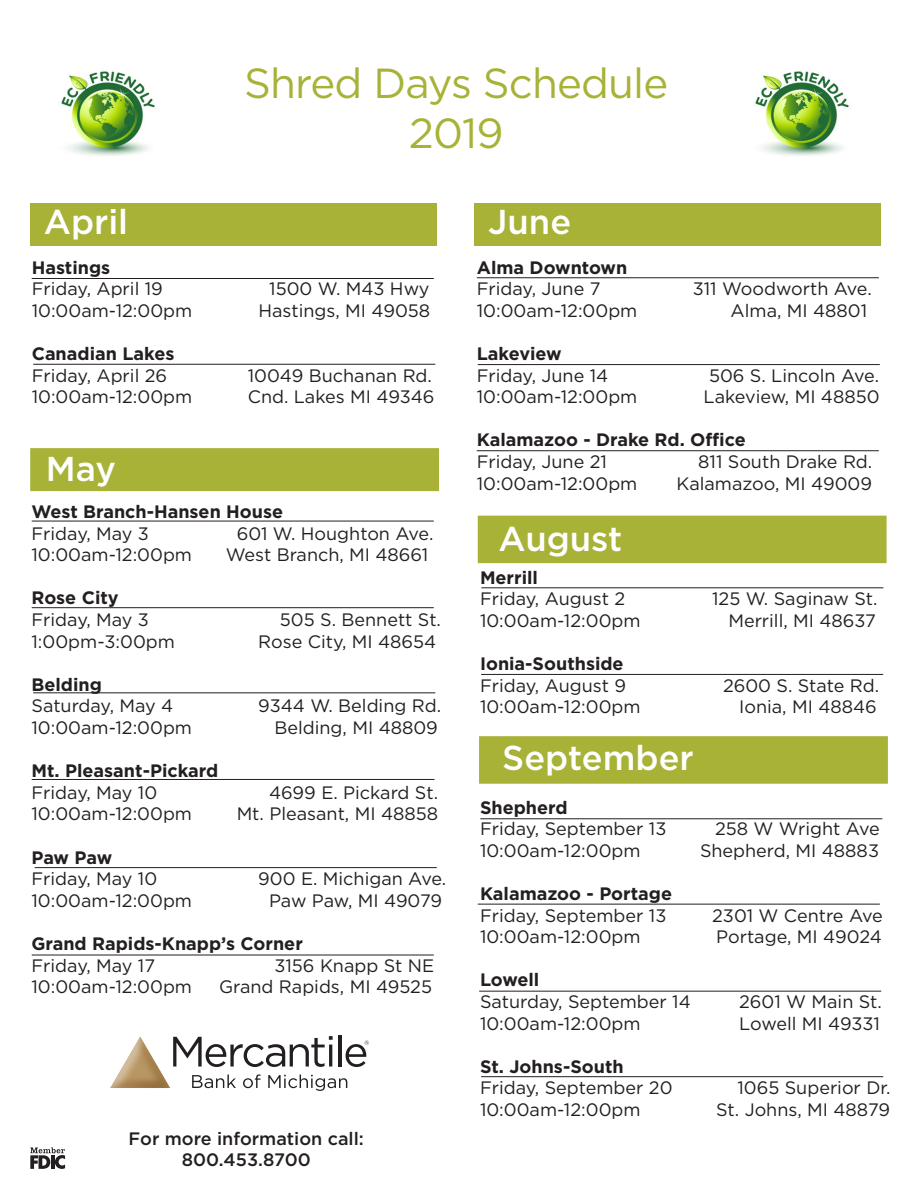
<style>
.page{position:relative;width:918px;height:1188px;background:#fff}
.page>*{position:absolute;margin:0;border:0;box-sizing:border-box;transform-origin:0 0}
.t1{font:42px "Gotham";letter-spacing:-.02em;color:#a7b237}
.t2{font:500 34.5px "Gotham";color:#fff}
.t3{font:18px "Gotham";color:#231f20}
.t4{font:700 18px "Gotham";color:#231f20}
.t5{font:500 18px "Gotham";color:#231f20}
</style>
<div class="page">
<div style="left:475px;top:203px;width:406px;height:43px;background:#a7b237"></div>
<div style="left:30px;top:203px;width:407px;height:43px;background:#a7b237"></div>
<div style="left:30px;top:448px;width:409px;height:43px;background:#a7b237;border:4px solid #a7b237"></div>
<hr style="left:32px;top:278px;width:402px;height:1px;background:#231f20">
<hr style="left:33px;top:364px;width:402px;height:1px;background:#231f20">
<hr style="left:32px;top:779px;width:403px;height:1px;background:#231f20">
<hr style="left:33px;top:692px;width:402px;height:1px;background:#231f20">
<hr style="left:32px;top:607px;width:402px;height:1px;background:#231f20">
<hr style="left:32px;top:521px;width:402px;height:1px;background:#231f20">
<hr style="left:35px;top:867px;width:402px;height:1px;background:#231f20">
<hr style="left:477px;top:277px;width:402px;height:1px;background:#231f20">
<hr style="left:478px;top:364px;width:402px;height:1px;background:#231f20">
<svg style="left:110px;top:1036px;width:259px;height:55px"></svg>
<svg style="left:30px;top:1148px;width:35px;height:21px"></svg>
<hr style="left:51px;top:1155px;width:3px;height:14px;background:#231f20">
<hr style="left:481px;top:587px;width:402px;height:1px;background:#231f20">
<hr style="left:481px;top:674px;width:402px;height:1px;background:#231f20">
<div style="left:478px;top:516px;width:409px;height:47px;background:#a7b237"></div>
<hr style="left:477px;top:450px;width:402px;height:1px;background:#231f20">
<img style="left:61px;top:71px;width:94px;height:85px">
<img style="left:755px;top:71px;width:94px;height:85px">
<div style="left:479px;top:736px;width:409px;height:48px;background:#a7b237;border:4px solid #a7b237"></div>
<hr style="left:480px;top:818px;width:402px;height:1px;background:#231f20">
<hr style="left:478px;top:904px;width:402px;height:1px;background:#231f20">
<hr style="left:479px;top:991px;width:402px;height:1px;background:#231f20">
<hr style="left:481px;top:1076px;width:402px;height:1px;background:#231f20">
<hr style="left:32px;top:955px;width:402px;height:1px;background:#231f20">
<p class="t1" style="left:244px;top:56px;width:426px">Shred Days Schedule</p>
<p class="t1" style="left:409px;top:107px;width:96px">2019</p>
<p class="t2" style="left:44px;top:199px;width:86px">April</p>
<p class="t2" style="left:488px;top:199px;width:84px">June</p>
<p class="t4" style="left:32px;top:255px;width:80px">Hastings</p>
<p class="t3" style="left:32px;top:277px;width:133px">Friday, April 19</p>
<p class="t3" style="left:269px;top:277px;width:162px">1500 W. M43 Hwy</p>
<p class="t3" style="left:32px;top:299px;width:162px">10:00am-12:00pm</p>
<p class="t3" style="left:259px;top:299px;width:173px">Hastings, MI 49058</p>
<p class="t4" style="left:32px;top:342px;width:144px">Canadian Lakes</p>
<p class="t3" style="left:32px;top:364px;width:137px">Friday, April 26</p>
<p class="t3" style="left:248px;top:364px;width:186px">10049 Buchanan Rd.</p>
<p class="t3" style="left:32px;top:385px;width:162px">10:00am-12:00pm</p>
<p class="t3" style="left:248px;top:385px;width:188px">Cnd. Lakes MI 49346</p>
<p class="t2" style="left:46px;top:446px;width:72px">May</p>
<p class="t4" style="left:32px;top:500px;width:253px">West Branch-Hansen House</p>
<p class="t3" style="left:32px;top:522px;width:119px">Friday, May 3</p>
<p class="t3" style="left:237px;top:522px;width:198px">601 W. Houghton Ave.</p>
<p class="t3" style="left:32px;top:543px;width:162px">10:00am-12:00pm</p>
<p class="t3" style="left:226px;top:543px;width:204px">West Branch, MI 48661</p>
<p class="t4" style="left:32px;top:586px;width:89px">Rose City</p>
<p class="t3" style="left:32px;top:608px;width:119px">Friday, May 3</p>
<p class="t3" style="left:280px;top:608px;width:163px">505 S. Bennett St.</p>
<p class="t3" style="left:32px;top:630px;width:145px">1:00pm-3:00pm</p>
<p class="t3" style="left:258px;top:630px;width:180px">Rose City, MI 48654</p>
<p class="t4" style="left:32px;top:672px;width:72px">Belding</p>
<p class="t3" style="left:32px;top:694px;width:143px">Saturday, May 4</p>
<p class="t3" style="left:258px;top:694px;width:184px">9344 W. Belding Rd.</p>
<p class="t3" style="left:32px;top:716px;width:162px">10:00am-12:00pm</p>
<p class="t3" style="left:274px;top:716px;width:165px">Belding, MI 48809</p>
<p class="t4" style="left:32px;top:759px;width:188px">Mt. Pleasant-Pickard</p>
<p class="t3" style="left:32px;top:781px;width:127px">Friday, May 10</p>
<p class="t3" style="left:269px;top:781px;width:170px">4699 E. Pickard St.</p>
<p class="t3" style="left:32px;top:802px;width:162px">10:00am-12:00pm</p>
<p class="t3" style="left:237px;top:802px;width:203px">Mt. Pleasant, MI 48858</p>
<p class="t4" style="left:32px;top:845px;width:82px">Paw Paw</p>
<p class="t3" style="left:32px;top:867px;width:127px">Friday, May 10</p>
<p class="t3" style="left:258px;top:867px;width:189px">900 E. Michigan Ave.</p>
<p class="t3" style="left:32px;top:889px;width:162px">10:00am-12:00pm</p>
<p class="t3" style="left:269px;top:889px;width:175px">Paw Paw, MI 49079</p>
<p class="t4" style="left:32px;top:932px;width:273px">Grand Rapids-Knapp’s Corner</p>
<p class="t3" style="left:32px;top:954px;width:125px">Friday, May 17</p>
<p class="t3" style="left:274px;top:954px;width:161px">3156 Knapp St NE</p>
<p class="t3" style="left:32px;top:975px;width:162px">10:00am-12:00pm</p>
<p class="t3" style="left:219px;top:975px;width:215px">Grand Rapids, MI 49525</p>
<p class="t5" style="left:129px;top:1126px;width:237px">For more information call:</p>
<p class="t5" style="left:182px;top:1148px;width:131px">800.453.8700</p>
<p class="t4" style="left:477px;top:255px;width:152px">Alma Downtown</p>
<p class="t3" style="left:477px;top:277px;width:125px">Friday, June 7</p>
<p class="t3" style="left:693px;top:277px;width:181px">311 Woodworth Ave.</p>
<p class="t3" style="left:477px;top:299px;width:162px">10:00am-12:00pm</p>
<p class="t3" style="left:731px;top:299px;width:138px">Alma, MI 48801</p>
<p class="t4" style="left:477px;top:342px;width:86px">Lakeview</p>
<p class="t3" style="left:477px;top:364px;width:133px">Friday, June 14</p>
<p class="t3" style="left:709px;top:364px;width:172px">506 S. Lincoln Ave.</p>
<p class="t3" style="left:477px;top:385px;width:162px">10:00am-12:00pm</p>
<p class="t3" style="left:704px;top:385px;width:178px">Lakeview, MI 48850</p>
<p class="t4" style="left:477px;top:428px;width:270px">Kalamazoo - Drake Rd. Office</p>
<p class="t3" style="left:477px;top:450px;width:132px">Friday, June 21</p>
<p class="t3" style="left:698px;top:450px;width:176px">811 South Drake Rd.</p>
<p class="t3" style="left:477px;top:472px;width:162px">10:00am-12:00pm</p>
<p class="t3" style="left:677px;top:472px;width:197px">Kalamazoo, MI 49009</p>
<p class="t2" style="left:498px;top:516px;width:125px">August</p>
<p class="t4" style="left:480px;top:565px;width:60px">Merrill</p>
<p class="t3" style="left:480px;top:587px;width:147px">Friday, August 2</p>
<p class="t3" style="left:712px;top:587px;width:167px">125 W. Saginaw St.</p>
<p class="t3" style="left:480px;top:609px;width:162px">10:00am-12:00pm</p>
<p class="t3" style="left:728px;top:609px;width:149px">Merrill, MI 48637</p>
<p class="t4" style="left:480px;top:652px;width:145px">Ionia-Southside</p>
<p class="t3" style="left:480px;top:674px;width:148px">Friday, August 9</p>
<p class="t3" style="left:723px;top:674px;width:158px">2600 S. State Rd.</p>
<p class="t3" style="left:480px;top:695px;width:162px">10:00am-12:00pm</p>
<p class="t3" style="left:739px;top:695px;width:139px">Ionia, MI 48846</p>
<p class="t2" style="left:502px;top:735px;width:193px">September</p>
<p class="t4" style="left:480px;top:795px;width:89px">Shepherd</p>
<p class="t3" style="left:480px;top:817px;width:188px">Friday, September 13</p>
<p class="t3" style="left:715px;top:817px;width:166px">258 W Wright Ave</p>
<p class="t3" style="left:480px;top:839px;width:162px">10:00am-12:00pm</p>
<p class="t3" style="left:700px;top:839px;width:181px">Shepherd, MI 48883</p>
<p class="t4" style="left:480px;top:882px;width:194px">Kalamazoo - Portage</p>
<p class="t3" style="left:480px;top:904px;width:188px">Friday, September 13</p>
<p class="t3" style="left:712px;top:904px;width:172px">2301 W Centre Ave</p>
<p class="t3" style="left:480px;top:925px;width:162px">10:00am-12:00pm</p>
<p class="t3" style="left:716px;top:925px;width:167px">Portage, MI 49024</p>
<p class="t4" style="left:480px;top:968px;width:61px">Lowell</p>
<p class="t3" style="left:480px;top:990px;width:212px">Saturday, September 14</p>
<p class="t3" style="left:739px;top:990px;width:144px">2601 W Main St.</p>
<p class="t3" style="left:480px;top:1012px;width:162px">10:00am-12:00pm</p>
<p class="t3" style="left:739px;top:1012px;width:142px">Lowell MI 49331</p>
<p class="t4" style="left:480px;top:1054px;width:145px">St. Johns-South</p>
<p class="t3" style="left:480px;top:1076px;width:194px">Friday, September 20</p>
<p class="t3" style="left:737px;top:1076px;width:155px">1065 Superior Dr.</p>
<p class="t3" style="left:480px;top:1098px;width:162px">10:00am-12:00pm</p>
<p class="t3" style="left:716px;top:1098px;width:175px">St. Johns, MI 48879</p>
</div>
